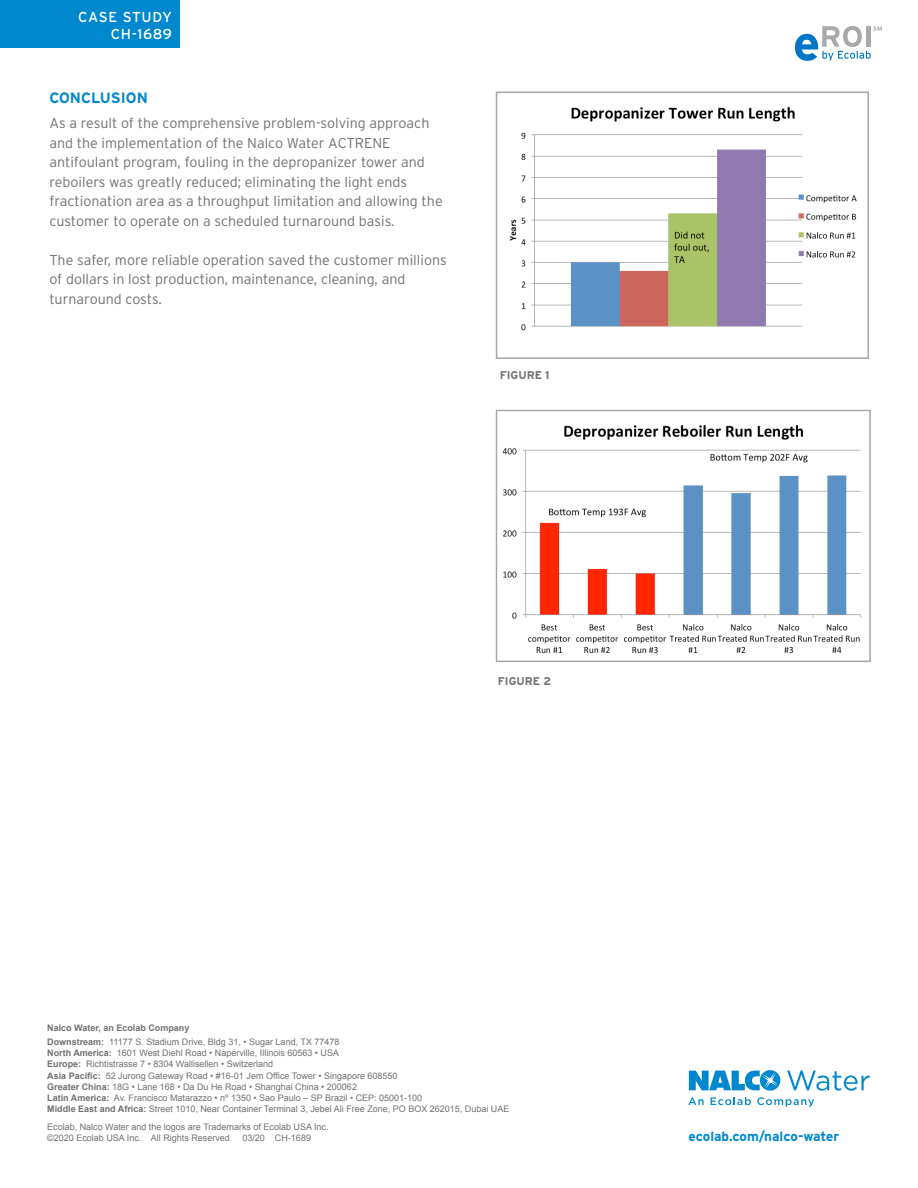
<style>
.page{position:relative;width:918px;height:1188px;background:#fff}
.page>*{position:absolute;margin:0;border:0;box-sizing:border-box;transform-origin:0 0}
.t1{font:700 15px "Interstate";color:#0088ce}
.t2{font:14.4px "Interstate";letter-spacing:.05em;color:#fff}
.t3{font:300 14.25px/19.5px "Interstate";color:#717074}
.t4{font:700 13.5px "Interstate";color:#0088ce}
.t5{font:700 11.25px "Interstate";color:#717074}
.t6{font:9px/11.2px "Arial";color:#717074}
.t7{font:700 9px "Arial";color:#717074}
.s1{font-weight:700}
</style>
<div class="page">
<div style="left:0;top:0;width:180px;height:47px;background:#0088ce"></div>
<svg style="left:795px;top:26px;width:87px;height:35px"></svg>
<svg style="left:688px;top:1097px;width:16px;height:8px"></svg>
<svg style="left:711px;top:1097px;width:40px;height:8px"></svg>
<svg style="left:757px;top:1097px;width:57px;height:10px"></svg>
<svg style="left:689px;top:1070px;width:91px;height:21px"></svg>
<svg style="left:787px;top:1070px;width:83px;height:21px"></svg>
<img style="left:502px;top:425px;width:360px;height:229px">
<div style="left:496px;top:410px;width:375px;height:252px;border:1px solid #a9a8aa"></div>
<img style="left:509px;top:106px;width:348px;height:225px">
<div style="left:496px;top:92px;width:373px;height:267px;border:2px solid #a9a8aa"></div>
<p class="t2" style="left:78px;top:8px;width:96px">CASE STUDY</p>
<p class="t2" style="left:111px;top:25px;width:63px">CH-1689</p>
<p class="t1" style="left:49px;top:89px;width:100px">CONCLUSION</p>
<p class="t3" style="left:49px;top:114px;width:395px">As a result of the comprehensive problem-solving approach and the implementation of the Nalco Water ACTRENE antifoulant program, fouling in the depropanizer tower and reboilers was greatly reduced; eliminating the light ends fractionation area as a throughput limitation and allowing the customer to operate on a scheduled turnaround basis.</p>
<p class="t3" style="left:49px;top:250px;width:399px">The safer, more reliable operation saved the customer millions of dollars in lost production, maintenance, cleaning, and turnaround costs.</p>
<p class="t5" style="left:500px;top:368px;width:51px">FIGURE 1</p>
<p class="t5" style="left:498px;top:674px;width:55px">FIGURE 2</p>
<p class="t7" style="left:47px;top:1021px;width:144px">Nalco Water, an Ecolab Company</p>
<p class="t6" style="left:47px;top:1036px;width:294px"><span class="s1">Downstream:</span> 11177 S. Stadium Drive, Bldg 31, • Sugar Land, TX 77478</p>
<p class="t6" style="left:47px;top:1047px;width:293px"><span class="s1">North America:</span> 1601 West Diehl Road • Naperville, Illinois 60563 • USA<br><span class="s1">Europe:</span> Richtistrasse 7 • 8304 Wallisellen • Switzerland</p>
<p class="t6" style="left:47px;top:1070px;width:352px"><span class="s1">Asia Pacific:</span> 52 Jurong Gateway Road • #16-01 Jem Office Tower • Singapore 608550</p>
<p class="t6" style="left:47px;top:1081px;width:311px"><span class="s1">Greater China:</span> 18G • Lane 168 • Da Du He Road • Shanghai China • 200062</p>
<p class="t6" style="left:47px;top:1092px;width:377px"><span class="s1">Latin America:</span> Av. Francisco Matarazzo • nº 1350 • Sao Paulo – SP Brazil • CEP: 05001-100</p>
<p class="t6" style="left:47px;top:1104px;width:464px"><span class="s1">Middle East and Africa:</span> Street 1010, Near Container Terminal 3, Jebel Ali Free Zone, PO BOX 262015, Dubai UAE</p>
<p class="t6" style="left:47px;top:1121px;width:283px">Ecolab, Nalco Water and the logos are Trademarks of Ecolab USA Inc.</p>
<p class="t6" style="left:47px;top:1132px;width:184px">©2020 Ecolab USA Inc. All Rights Reserved</p>
<p class="t6" style="left:242px;top:1132px;width:70px">03/20 CH-1689</p>
<p class="t4" style="left:688px;top:1128px;width:152px">ecolab.com/nalco-water</p>
</div>
